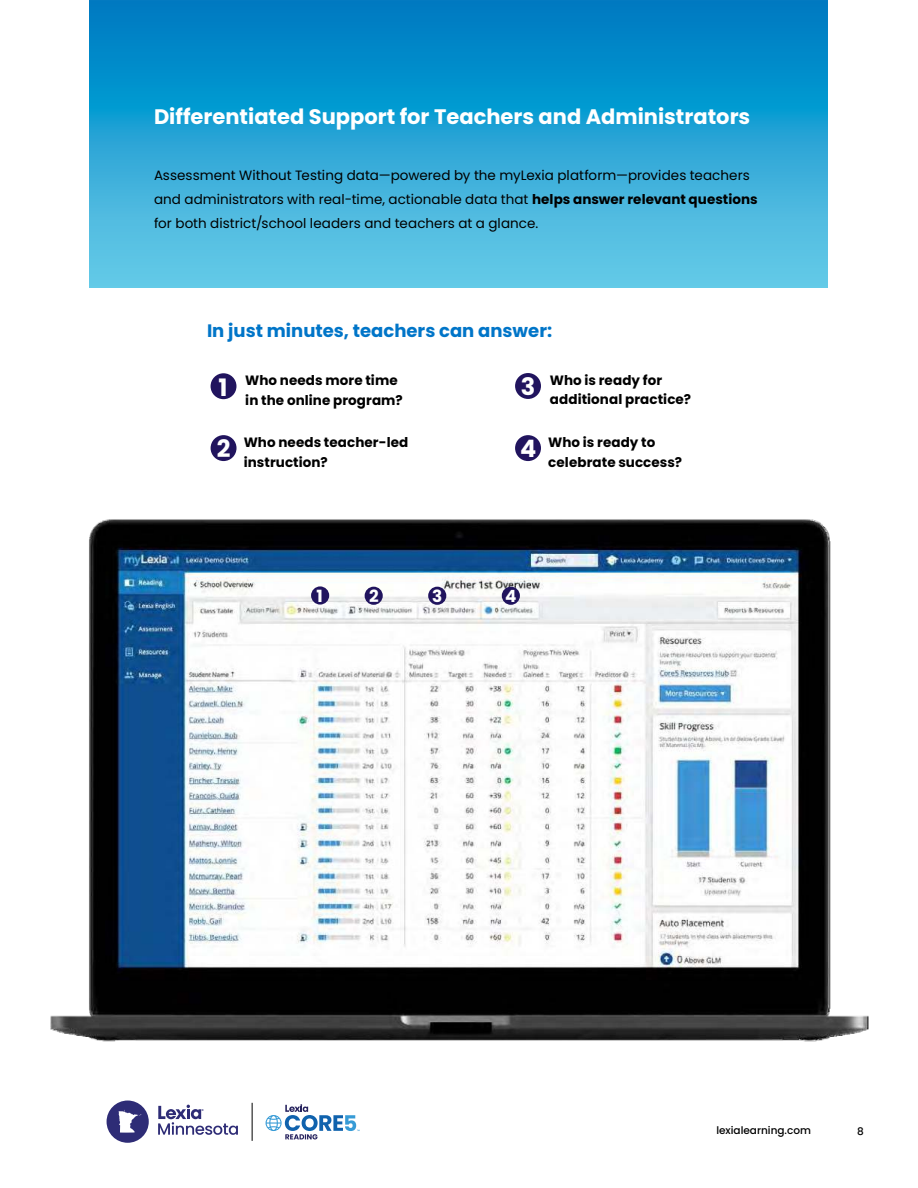
<style>
.page{position:relative;width:918px;height:1188px;background:#fff}
.page>*{position:absolute;margin:0;border:0;box-sizing:border-box;transform-origin:0 0}
.t1{font:700 24px "Poppins";color:#fff}
.t2{font:700 21px "Poppins";color:#fff}
.t3{font:700 18px "Poppins";color:#0075c8}
.t4{font:700 16.8px "Poppins";color:#fff}
.t5{font:13.5px/24px "Poppins";letter-spacing:.005em;color:#000}
.t6{font:700 13.5px/19.5px "Poppins";letter-spacing:.005em;color:#000}
.t7{font:500 10.5px "Poppins";color:#000}
.s1{font-weight:700}
</style>
<div class="page">
<hr style="left:252px;top:1103px;width:1px;height:38px;background:#000">
<svg style="left:266px;top:1104px;width:94px;height:35px"></svg>
<svg style="left:158px;top:1105px;width:80px;height:30px"></svg>
<svg style="left:107px;top:1101px;width:42px;height:42px"></svg>
<img style="left:89px;top:0;width:739px;height:288px">
<div style="left:211px;top:373px;width:25px;height:26px;background:#21145e;border-radius:50%"></div>
<div style="left:211px;top:435px;width:26px;height:26px;background:#21145e;border-radius:50%"></div>
<div style="left:515px;top:373px;width:26px;height:26px;background:#21145e;border-radius:50%"></div>
<img style="left:50px;top:519px;width:819px;height:523px">
<div style="left:311px;top:586px;width:18px;height:19px;background:#21145e;border-radius:50%"></div>
<div style="left:365px;top:587px;width:18px;height:18px;background:#21145e;border-radius:50%"></div>
<div style="left:428px;top:587px;width:18px;height:18px;background:#21145e;border-radius:50%"></div>
<div style="left:502px;top:587px;width:18px;height:18px;background:#21145e;border-radius:50%"></div>
<div style="left:515px;top:435px;width:26px;height:26px;background:#21145e;border-radius:50%"></div>
<h2 class="t2" style="left:154px;top:104px;width:598px">Differentiated Support for Teachers and Administrators</h2>
<p class="t5" style="left:154px;top:163px;width:605px">Assessment Without Testing data—powered by the myLexia platform—provides teachers and administrators with real-time, actionable data that <span class="s1">helps answer relevant questions </span>for both district/school leaders and teachers at a glance.</p>
<h3 class="t3" style="left:207px;top:320px;width:347px">In just minutes, teachers can answer:</h3>
<p class="t6" style="left:245px;top:371px;width:159px">Who needs more time in the online program?</p>
<p class="t6" style="left:550px;top:370px;width:143px">Who is ready for additional practice?</p>
<h1 class="t1" style="left:521px;top:372px;width:16px">3</h1>
<h1 class="t1" style="left:218px;top:373px;width:11px">1</h1>
<h1 class="t1" style="left:217px;top:434px;width:15px">2</h1>
<p class="t6" style="left:244px;top:433px;width:166px">Who needs teacher-led instruction?</p>
<h1 class="t1" style="left:520px;top:434px;width:18px">4</h1>
<p class="t6" style="left:548px;top:433px;width:135px">Who is ready to celebrate success?</p>
<p class="t4" style="left:317px;top:586px;width:8px">1</p>
<p class="t4" style="left:369px;top:586px;width:11px">2</p>
<p class="t4" style="left:432px;top:586px;width:12px">3</p>
<p class="t4" style="left:505px;top:586px;width:13px">4</p>
<p class="t7" style="left:716px;top:1126px;width:96px">lexialearning.com</p>
<p class="t7" style="left:857px;top:1127px;width:8px">8</p>
</div>
